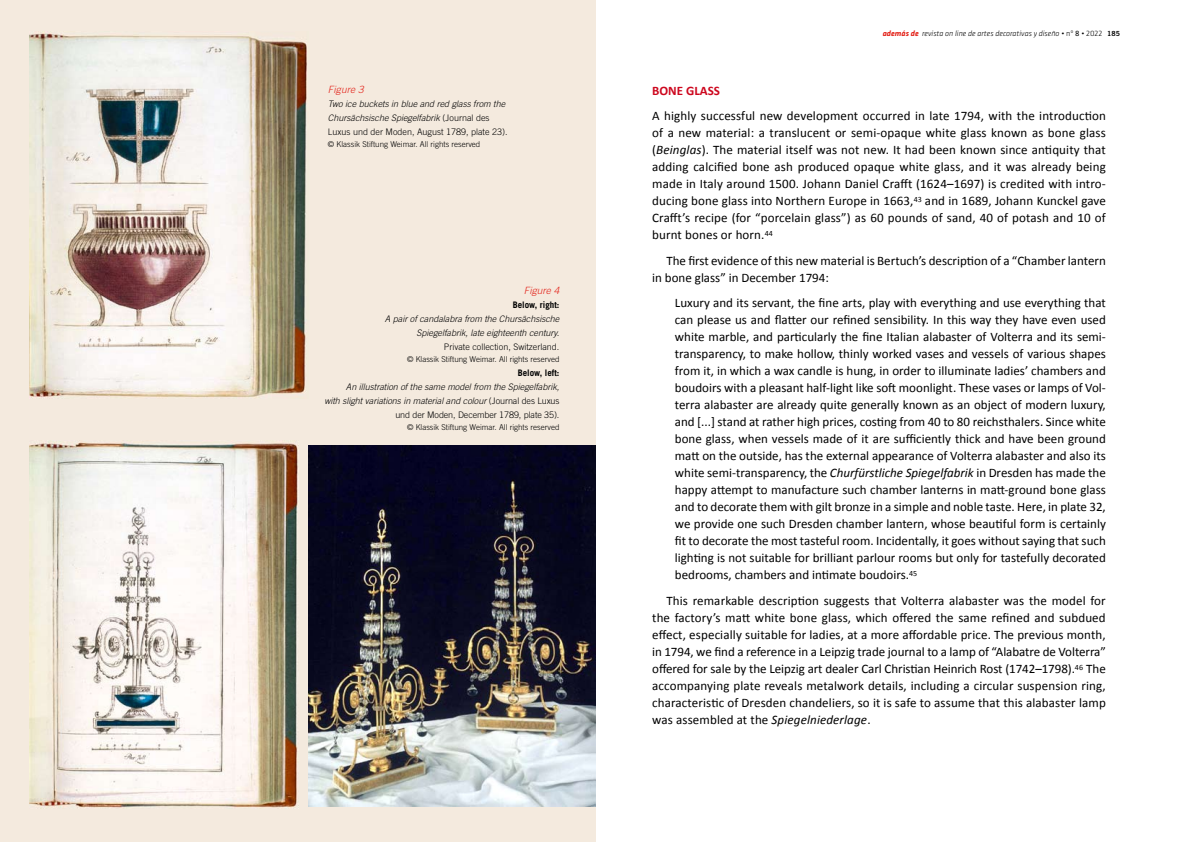
<style>
.page{position:relative;width:1191px;height:842px;background:#fff}
.page>*{position:absolute;margin:0;border:0;box-sizing:border-box;transform-origin:0 0}
.t1{font:13px/17px "Calibri";color:#000;text-align:justify}
.t2{font:700 13px "Calibri";color:#cd071e}
.t3{font:italic 300 10px "Trade Gothic LT";letter-spacing:.01em;color:#e32219}
.t4{font:italic 300 9px/14px "Trade Gothic LT";color:#000;text-align:right}
.t5{font:300 9px "Trade Gothic LT";color:#000}
.t6{font:700 9px "Trade Gothic LT";color:#000}
.t7{font:300 8px "Trade Gothic LT";color:#000}
.t8{font:italic 300 8px "Klavika";color:#000}
.s1{font-style:normal}
.s2{font-weight:700;color:#e32219}
.s3{font-weight:400;font-style:normal}
.s4{font-family:"Trade Gothic LT Bold Two";font-weight:400;font-style:normal;font-size:7px}
.s5{font-style:italic}
</style>
<div class="page">
<div style="left:0;top:0;width:595px;height:842px;background:#f4eade"></div>
<img style="left:29px;top:31px;width:278px;height:368px">
<img style="left:29px;top:440px;width:270px;height:368px">
<img style="left:308px;top:445px;width:287px;height:361px">
<p class="t3" style="left:328px;top:83px;width:37px">Figure 3</p>
<p class="t4" style="left:328px;top:97px;width:181px;text-align:left">Two ice buckets in blue and red glass from the<br>Chursächsische Spiegelfabrik <span class="s1">(Journal des<br>Luxus und der Moden, August 1789, plate 23).</span></p>
<p class="t7" style="left:328px;top:139px;width:154px">© Klassik Stiftung Weimar. All rights reserved</p>
<p class="t3" style="left:524px;top:284px;width:37px">Figure 4</p>
<p class="t6" style="left:513px;top:299px;width:48px">Below, right:</p>
<p class="t4" style="left:385px;top:311px;width:176px">A pair of candalabra from the Chursächsische<br>Spiegelfabrik, late eighteenth century.</p>
<p class="t5" style="left:444px;top:341px;width:117px">Private collection, Switzerland.</p>
<p class="t7" style="left:407px;top:354px;width:154px">© Klassik Stiftung Weimar. All rights reserved</p>
<p class="t6" style="left:518px;top:367px;width:43px">Below, left:</p>
<p class="t4" style="left:324px;top:379px;width:236px">An illustration of the same model from the Spiegelfabrik,<br>with slight variations in material and colour <span class="s1">(Journal des Luxus und der Moden, December 1789, plate 35).</span></p>
<p class="t7" style="left:407px;top:422px;width:154px">© Klassik Stiftung Weimar. All rights reserved</p>
<p class="t8" style="left:882px;top:29px;width:239px"><span class="s2">además de</span> revista on line de artes decorativas y diseño <span class="s1">• nº</span> <span class="s3">8</span> <span class="s1">• 2022</span> <span class="s4">185</span></p>
<p class="t2" style="left:652px;top:82px;width:69px">BONE GLASS</p>
<p class="t1" style="left:652px;top:107px;width:455px">A highly successful new development occurred in late 1794, with the introduction of a new material: a translucent or semi-opaque white glass known as bone glass (<span class="s5">Beinglas</span>). The material itself was not new. It had been known since antiquity that adding calcified bone ash produced opaque white glass, and it was already being made in Italy around 1500. Johann Daniel Crafft (1624–1697) is credited with intro&shy;ducing bone glass into Northern Europe in 1663,<sup>43</sup> and in 1689, Johann Kunckel gave Crafft’s recipe (for “porcelain glass”) as 60 pounds of sand, 40 of potash and 10 of burnt bones or horn.<sup>44</sup></p>
<p class="t1" style="left:652px;top:251px;width:455px;text-indent:14px">The first evidence of this new material is Bertuch’s description of a “Chamber lantern in bone glass” in December 1794:</p>
<p class="t1" style="left:675px;top:294px;width:432px">Luxury and its servant, the fine arts, play with everything and use everything that can please us and flatter our refined sensibility. In this way they have even used white marble, and particularly the fine Italian alabaster of Volterra and its semi&shy;transparency, to make hollow, thinly worked vases and vessels of various shapes from it, in which a wax candle is hung, in order to illuminate ladies’ chambers and boudoirs with a pleasant half-light like soft moonlight. These vases or lamps of Vol&shy;terra alabaster are already quite generally known as an object of modern luxury, and [...] stand at rather high prices, costing from 40 to 80 reichsthalers. Since white bone glass, when vessels made of it are sufficiently thick and have been ground matt on the outside, has the external appearance of Volterra alabaster and also its white semi-transparency, the <span class="s5">Churfürstliche Spiegelfabrik</span> in Dresden has made the happy attempt to manufacture such chamber lanterns in matt-ground bone glass and to decorate them with gilt bronze in a simple and noble taste. Here, in plate 32, we provide one such Dresden chamber lantern, whose beautiful form is certainly fit to decorate the most tasteful room. Incidentally, it goes without saying that such lighting is not suitable for brilliant parlour rooms but only for tastefully decorated bedrooms, chambers and intimate boudoirs.<sup>45</sup></p>
<p class="t1" style="left:652px;top:591px;width:455px;text-indent:14px">This remarkable description suggests that Volterra alabaster was the model for the factory’s matt white bone glass, which offered the same refined and subdued effect, especially suitable for ladies, at a more affordable price. The previous month, in 1794, we find a reference in a Leipzig trade journal to a lamp of “Alabatre de Volterra” offered for sale by the Leipzig art dealer Carl Christian Heinrich Rost (1742–1798).<sup>46</sup> The accompanying plate reveals metalwork details, including a circular suspension ring, characteristic of Dresden chandeliers, so it is safe to assume that this alabaster lamp was assembled at the <span class="s5">Spiegelniederlage</span>.</p>
</div>
